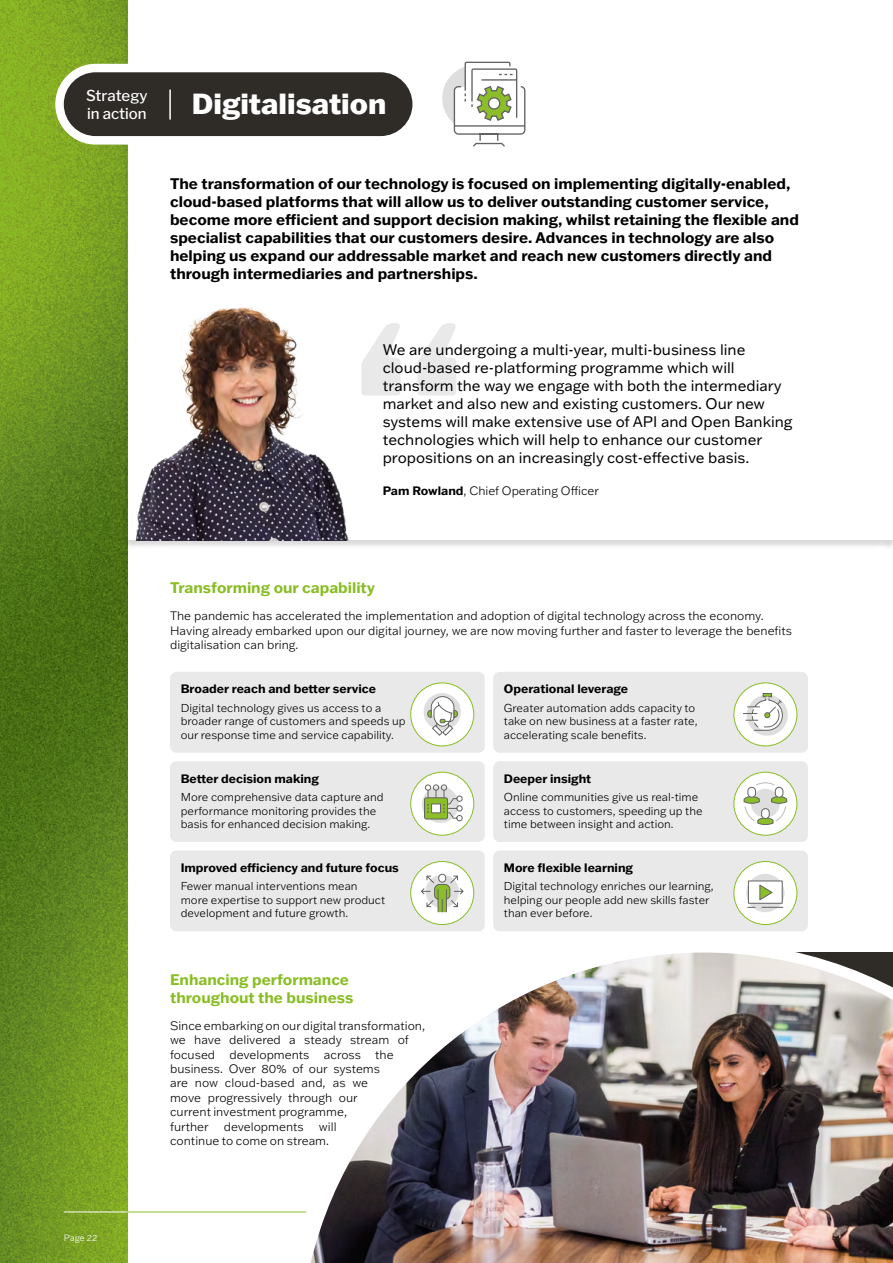
<style>
.page{position:relative;width:893px;height:1263px;background:#fff}
.page>*{position:absolute;margin:0;border:0;box-sizing:border-box;transform-origin:0 0}
.t1{font:800 28.5px "Franklin Gothic ATF";color:#fff}
.t2{font:700 15px/18px "Franklin Gothic ATF";color:#000}
.t3{font:15px/18px "Franklin Gothic ATF";color:#000}
.t4{font:700 15px/18px "Franklin Gothic ATF";color:#89bd24}
.t5{font:500 15px/18px "Libre Franklin";color:#fff}
.t6{font:300 12px/14.4px "Franklin Gothic ATF";color:#000}
.t7{font:700 12px "Franklin Gothic ATF";color:#000}
.t8{font:300 11.25px/13.5px "Franklin Gothic ATF";color:#000}
.t9{font:300 9px "Franklin Gothic ATF";letter-spacing:-.005em;color:#fff}
.s1{font-weight:700}
</style>
<div class="page">
<svg style="left:0;top:0;width:128px;height:1263px"></svg>
<div style="left:124px;top:0;width:769px;height:549px;background:#000;opacity:.15"></div>
<div style="left:128px;top:0;width:765px;height:540px;background:#fff"></div>
<svg style="left:442px;top:62px;width:83px;height:85px"></svg>
<div style="left:55px;top:64px;width:366px;height:81px;background:#fff;border-radius:40px"></div>
<div style="left:64px;top:72px;width:348px;height:64px;background:#2f2b27;border-radius:32px"></div>
<hr style="left:169px;top:90px;width:2px;height:29px;background:#fff">
<div style="left:170px;top:672px;width:315px;height:81px;background:#e9e9e9;border-radius:6px"></div>
<div style="left:493px;top:672px;width:315px;height:81px;background:#e9e9e9;border-radius:6px"></div>
<div style="left:170px;top:761px;width:315px;height:81px;background:#e9e9e9;border-radius:6px"></div>
<div style="left:493px;top:761px;width:315px;height:81px;background:#e9e9e9;border-radius:6px"></div>
<div style="left:170px;top:850px;width:315px;height:81px;background:#e9e9e9;border-radius:6px"></div>
<div style="left:493px;top:850px;width:315px;height:81px;background:#e9e9e9;border-radius:6px"></div>
<img style="left:136px;top:307px;width:213px;height:233px">
<svg style="left:361px;top:323px;width:95px;height:72px"></svg>
<div style="left:411px;top:772px;width:63px;height:63px;background:#fff;border-radius:50%"></div>
<div style="left:410px;top:772px;width:64px;height:64px;border:1px solid #89bd24;border-radius:50%"></div>
<div style="left:734px;top:772px;width:63px;height:63px;background:#fff;border-radius:50%"></div>
<div style="left:733px;top:772px;width:64px;height:64px;border:1px solid #89bd24;border-radius:50%"></div>
<div style="left:422px;top:786px;width:37px;height:37px;background:#dedede;border-radius:50%"></div>
<div style="left:424px;top:797px;width:24px;height:22px;border:1px solid #646363;border-radius:2px"></div>
<svg style="left:425px;top:784px;width:37px;height:37px"></svg>
<div style="left:411px;top:683px;width:63px;height:63px;background:#fff;border-radius:50%"></div>
<div style="left:410px;top:682px;width:64px;height:64px;border:1px solid #89bd24;border-radius:50%"></div>
<div style="left:734px;top:683px;width:63px;height:63px;background:#fff;border-radius:50%"></div>
<div style="left:733px;top:682px;width:64px;height:64px;border:1px solid #89bd24;border-radius:50%"></div>
<div style="left:424px;top:693px;width:37px;height:37px;background:#dedede;border-radius:50%"></div>
<svg style="left:427px;top:696px;width:31px;height:40px"></svg>
<div style="left:411px;top:861px;width:63px;height:63px;background:#fff;border-radius:50%"></div>
<div style="left:410px;top:861px;width:64px;height:64px;border:1px solid #89bd24;border-radius:50%"></div>
<div style="left:734px;top:861px;width:63px;height:63px;background:#fff;border-radius:50%"></div>
<div style="left:733px;top:861px;width:64px;height:64px;border:1px solid #89bd24;border-radius:50%"></div>
<div style="left:438px;top:874px;width:8px;height:8px;border:1px solid #646363;border-radius:3px"></div>
<svg style="left:421px;top:875px;width:42px;height:37px"></svg>
<svg style="left:744px;top:782px;width:43px;height:43px"></svg>
<div style="left:748px;top:787px;width:7px;height:10px;background:#fff;border-radius:4px"></div>
<div style="left:747px;top:787px;width:9px;height:10px;border:1px solid #646363;border-radius:4px"></div>
<svg style="left:746px;top:874px;width:38px;height:38px"></svg>
<div style="left:748px;top:881px;width:34px;height:22px;background:#fff"></div>
<svg style="left:759px;top:884px;width:14px;height:17px"></svg>
<svg style="left:762px;top:907px;width:21px;height:1px"></svg>
<img style="left:311px;top:952px;width:582px;height:311px">
<div style="left:747px;top:695px;width:41px;height:41px;background:#dedede;border-radius:50%"></div>
<svg style="left:743px;top:693px;width:40px;height:38px"></svg>
<hr style="left:128px;top:1211px;width:178px;height:1px;background:#89bd24">
<hr style="left:64px;top:1211px;width:64px;height:1px;background:#fff">
<h2 class="t5" style="left:86px;top:86px;width:63px">Strategy in action</h2>
<h1 class="t1" style="left:192px;top:85px;width:196px">Digitalisation</h1>
<p class="t2" style="left:170px;top:175px;width:630px">The transformation of our technology is focused on implementing digitally-enabled, cloud-based platforms that will allow us to deliver outstanding customer service, become more efficient and support decision making, whilst retaining the flexible and specialist capabilities that our customers desire. Advances in technology are also helping us expand our addressable market and reach new customers directly and through intermediaries and partnerships.</p>
<p class="t3" style="left:383px;top:340px;width:411px">We are undergoing a multi-year, multi-business line cloud-based re-platforming programme which will transform the way we engage with both the intermediary market and also new and existing customers. Our new systems will make extensive use of API and Open Banking technologies which will help to enhance our customer propositions on an increasingly cost-effective basis.</p>
<p class="t6" style="left:383px;top:484px;width:218px"><span class="s1">Pam Rowland</span>, Chief Operating Officer</p>
<h2 class="t4" style="left:170px;top:578px;width:207px">Transforming our capability</h2>
<p class="t6" style="left:170px;top:609px;width:623px">The pandemic has accelerated the implementation and adoption of digital technology across the economy.<br>Having already embarked upon our digital journey, we are now moving further and faster to leverage the benefits digitalisation can bring.</p>
<p class="t7" style="left:181px;top:681px;width:197px">Broader reach and better service</p>
<p class="t7" style="left:504px;top:681px;width:126px">Operational leverage</p>
<p class="t8" style="left:181px;top:701px;width:227px">Digital technology gives us access to a broader range of customers and speeds up our response time and service capability.</p>
<p class="t8" style="left:504px;top:701px;width:195px">Greater automation adds capacity to take on new business at a faster rate, accelerating scale benefits.</p>
<p class="t7" style="left:181px;top:770px;width:140px">Better decision making</p>
<p class="t7" style="left:504px;top:770px;width:89px">Deeper insight</p>
<p class="t8" style="left:181px;top:790px;width:204px">More comprehensive data capture and performance monitoring provides the basis for enhanced decision making.</p>
<p class="t8" style="left:504px;top:790px;width:200px">Online communities give us real-time access to customers, speeding up the time between insight and action.</p>
<p class="t7" style="left:181px;top:859px;width:220px">Improved efficiency and future focus</p>
<p class="t7" style="left:504px;top:859px;width:131px">More flexible learning</p>
<p class="t8" style="left:181px;top:879px;width:206px">Fewer manual interventions mean more expertise to support new product development and future growth.</p>
<p class="t8" style="left:504px;top:879px;width:211px">Digital technology enriches our learning, helping our people add new skills faster than ever before.</p>
<p class="t9" style="left:64px;top:1231px;width:35px">Page 22</p>
<h2 class="t4" style="left:170px;top:970px;width:185px">Enhancing performance throughout the business</h2>
<p class="t6" style="left:170px;top:1018px;width:257px">Since embarking on our digital transformation, we have delivered a steady stream of focused developments across the business. Over 80% of our systems<br>are now cloud-based and, as we<br>move progressively through our<br>current investment programme,<br>further</p>
<p class="t6" style="left:170px;top:1119px;width:168px;text-indent:149px">will continue to come on stream.</p>
<p class="t6" style="left:224px;top:1119px;width:81px">developments</p>
</div>
